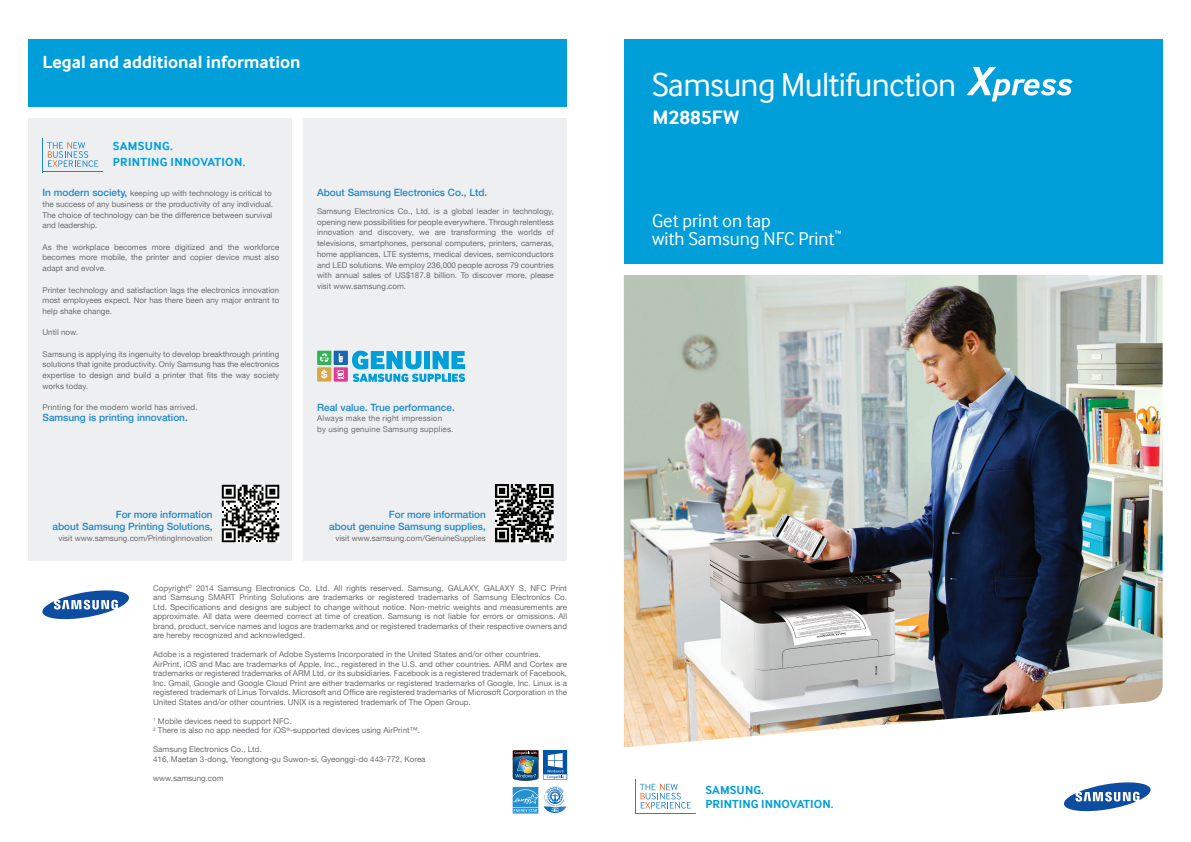
<style>
.page{position:relative;width:1191px;height:842px;background:#fff}
.page>*{position:absolute;margin:0;border:0;box-sizing:border-box;transform-origin:0 0}
.t1{font:34px "Samsung Inter Face";letter-spacing:-.02em;color:#fff}
.t2{font:700 20px "Samsung Inter Face";color:#fff}
.t3{font:19px/18px "Samsung Inter Face";color:#fff}
.t4{font:700 18px "Samsung Inter Face";color:#fff}
.t5{font:700 12px/16px "Samsung Inter Face";letter-spacing:.03em;color:#009fda}
.t6{font:700 12px/14px "Samsung Inter Face";letter-spacing:.01em;color:#009fda}
.t7{font:500 10px/12px "Helvetica Neue LT";color:#2088c9;text-align:right}
.t8{font:8px/10.7px "Helvetica Neue LT";color:#6c6d70;text-align:justify}
.t9{font:8px/10.7px "Helvetica Neue LT";letter-spacing:.02em;color:#6c6d70}
.s1{font-weight:500;font-size:10px;color:#2088c9}
</style>
<div class="page">
<img style="left:623px;top:39px;width:540px;height:770px">
<div style="left:624px;top:40px;width:538px;height:224px;background:#009fda"></div>
<div style="left:28px;top:40px;width:539px;height:67px;background:#009fda"></div>
<div style="left:28px;top:118px;width:264px;height:442px;background:#edeff0"></div>
<div style="left:303px;top:118px;width:264px;height:442px;background:#edeff0"></div>
<svg style="left:47px;top:142px;width:51px;height:25px"></svg>
<hr style="left:43px;top:138px;width:1px;height:34px;background:#2088c9">
<hr style="left:43px;top:171px;width:60px;height:1px;background:#2088c9">
<svg style="left:222px;top:485px;width:57px;height:57px;background:#7a7b7a"></svg>
<div style="left:334px;top:351px;width:14px;height:14px;background:#1867b3"></div>
<svg style="left:339px;top:353px;width:4px;height:9px"></svg>
<div style="left:317px;top:351px;width:14px;height:14px;background:#32b454"></div>
<svg style="left:319px;top:353px;width:10px;height:10px"></svg>
<div style="left:317px;top:367px;width:14px;height:15px;background:#d8a848"></div>
<svg style="left:321px;top:370px;width:6px;height:9px"></svg>
<div style="left:334px;top:367px;width:14px;height:15px;background:#de3e97"></div>
<svg style="left:336px;top:370px;width:8px;height:9px"></svg>
<svg style="left:352px;top:351px;width:113px;height:31px"></svg>
<img style="left:495px;top:485px;width:58px;height:58px">
<svg style="left:640px;top:784px;width:51px;height:24px"></svg>
<hr style="left:635px;top:780px;width:1px;height:34px;background:#2088c9">
<hr style="left:635px;top:813px;width:61px;height:1px;background:#2088c9">
<svg style="left:1063px;top:780px;width:88px;height:32px"></svg>
<svg style="left:42px;top:590px;width:87px;height:30px"></svg>
<svg style="left:966px;top:67px;width:106px;height:34px"></svg>
<img style="left:512px;top:787px;width:1px;height:26px">
<svg style="left:513px;top:750px;width:54px;height:63px"></svg>
<h3 class="t4" style="left:43px;top:52px;width:259px">LEGAL AND ADDITIONAL INFORMATION</h3>
<h3 class="t5" style="left:113px;top:138px;width:134px">SAMSUNG.<br>PRINTING INNOVATION.</h3>
<p class="t8" style="left:43px;top:188px;width:232px;text-align:left"><span class="s1">In modern society,</span> keeping up with technology is critical to the success of any business or the productivity of any individual.<br>The choice of technology can be the difference between survival and leadership.</p>
<p class="t8" style="left:43px;top:241px;width:238px">As the workplace becomes more digitized and the workforce becomes more mobile, the printer and copier device must also adapt and evolve.</p>
<p class="t8" style="left:43px;top:284px;width:238px">Printer technology and satisfaction lags the electronics innovation most employees expect. Nor has there been any major entrant to help shake change.</p>
<p class="t8" style="left:43px;top:327px;width:37px">Until now.</p>
<p class="t8" style="left:43px;top:348px;width:238px">Samsung is applying its ingenuity to develop breakthrough printing solutions that ignite productivity. Only Samsung has the electronics expertise to design and build a printer that fits the way society works today.</p>
<p class="t9" style="left:43px;top:402px;width:157px">Printing for the modern world has arrived.</p>
<p class="t7" style="left:43px;top:411px;width:147px">Samsung is printing innovation.</p>
<p class="t7" style="left:53px;top:509px;width:162px">For more information<br>about Samsung Printing Solutions,</p>
<p class="t8" style="left:59px;top:533px;width:156px">visit www.samsung.com/PrintingInnovation</p>
<p class="t7" style="left:317px;top:187px;width:172px">About Samsung Electronics Co., Ltd.</p>
<p class="t8" style="left:317px;top:206px;width:238px">Samsung Electronics Co., Ltd. is a global leader in technology, opening new possibilities for people everywhere. Through relentless innovation and discovery, we are transforming the worlds of televisions, smartphones, personal computers, printers, cameras, home appliances, LTE systems, medical devices, semiconductors and LED solutions. We employ 236,000 people across 79 countries with annual sales of US$187.8 billion. To discover more, please visit www.samsung.com.</p>
<p class="t7" style="left:317px;top:401px;width:139px">Real value. True performance.</p>
<p class="t9" style="left:317px;top:413px;width:138px">Always make the right impression<br>by using genuine Samsung supplies.</p>
<p class="t7" style="left:329px;top:509px;width:158px">For more information<br>about genuine Samsung supplies,</p>
<p class="t8" style="left:335px;top:533px;width:152px">visit www.samsung.com/GenuineSupplies</p>
<p class="t8" style="left:153px;top:583px;width:415px;line-height:9.5px">Copyright<sup>©</sup> 2014 Samsung Electronics Co. Ltd. All rights reserved. Samsung, GALAXY, GALAXY S, NFC Print and Samsung SMART Printing Solutions are trademarks or registered trademarks of Samsung Electronics Co.<br>Ltd. Specifications and designs are subject to change without notice. Non-metric weights and measurements are approximate. All data were deemed correct at time of creation. Samsung is not liable for errors or omissions. All brand, product, service names and logos are trademarks and or registered trademarks of their respective owners and are hereby recognized and acknowledged.</p>
<p class="t8" style="left:153px;top:650px;width:415px;line-height:9.5px;text-align:left">Adobe is a registered trademark of Adobe Systems Incorporated in the United States and/or other countries.<br>AirPrint, iOS and Mac are trademarks of Apple, Inc., registered in the U.S. and other countries. ARM and Cortex are trademarks or registered trademarks of ARM Ltd. or its subsidiaries. Facebook is a registered trademark of Facebook, Inc. Gmail, Google and Google Cloud Print are either trademarks or registered trademarks of Google, Inc. Linux is a registered trademark of Linus Torvalds. Microsoft and Office are registered trademarks of Microsoft Corporation in the United States and/or other countries. UNIX is a registered trademark of The Open Group.</p>
<p class="t8" style="left:153px;top:716px;width:268px;line-height:9.5px"><sup>1</sup> Mobile devices need to support NFC.<br><sup>2</sup> There is also no app needed for iOS<sup>®</sup>-supported devices using AirPrint™.</p>
<p class="t8" style="left:153px;top:745px;width:274px;line-height:9.5px">Samsung Electronics Co., Ltd.<br>416, Maetan 3-dong, Yeongtong-gu Suwon-si, Gyeonggi-do 443-772, Korea</p>
<p class="t8" style="left:153px;top:772px;width:72px">www.samsung.com</p>
<h1 class="t1" style="left:652px;top:65px;width:306px">Samsung Multifunction</h1>
<h2 class="t2" style="left:652px;top:106px;width:88px">M2885FW</h2>
<h3 class="t3" style="left:652px;top:211px;width:191px">Get print on tap<br>with Samsung NFC Print<sup>™</sup></h3>
<h3 class="t6" style="left:705px;top:783px;width:130px">SAMSUNG.<br>PRINTING INNOVATION.</h3>
</div>
